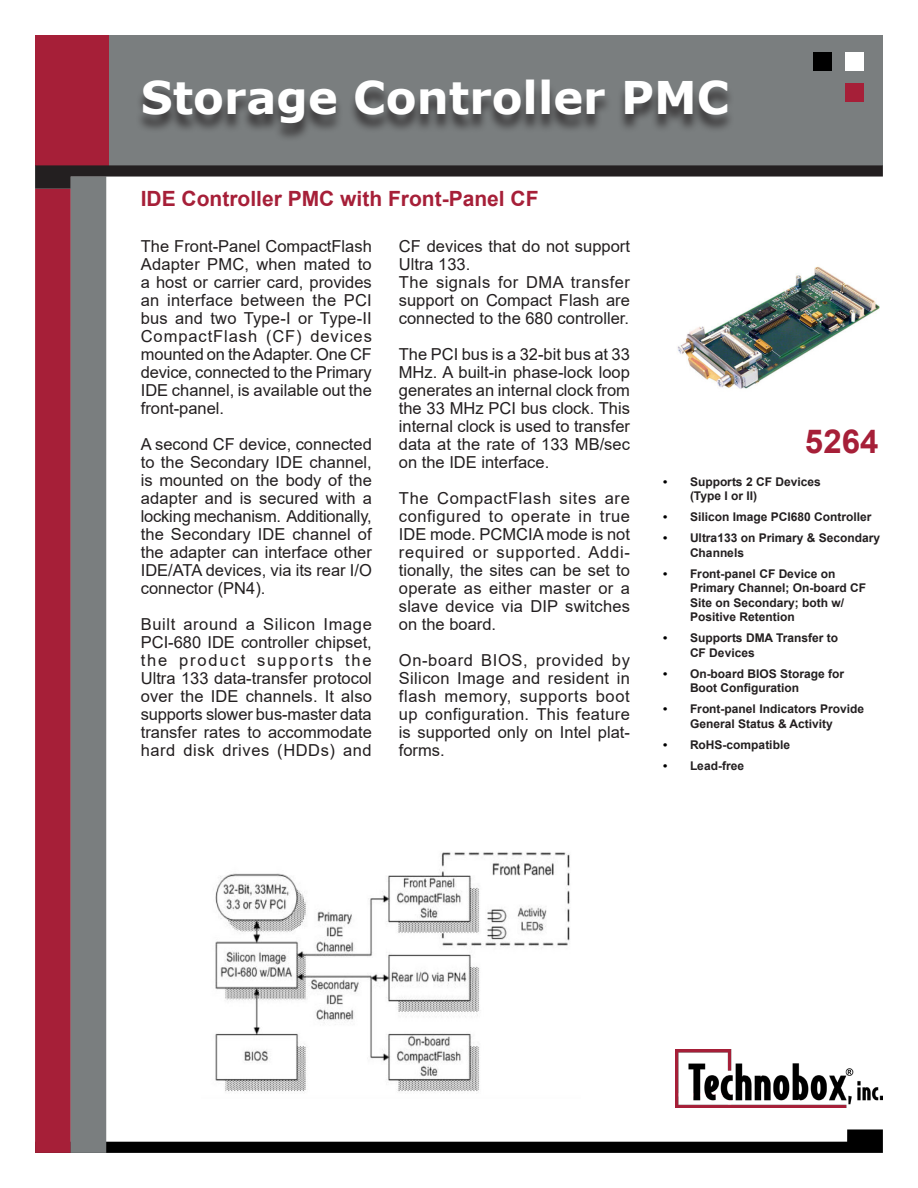
<style>
.page{position:relative;width:918px;height:1188px;background:#fff}
.page>*{position:absolute;margin:0;border:0;box-sizing:border-box;transform-origin:0 0}
.t1{font:700 45px "Verdana";color:#fff}
.Body{font:700 33px "Arial";color:#a61f38}
.Body-2{font:700 21px "Arial";color:#a61f38}
.Datasheet_Body{font:16.5px/18px "Arial";color:#231f20;text-align:justify}
.Datasheet_Bullet_Sty{font:700 12px/14.4px "Arial";color:#231f20}
.s1{color:#000001}
</style>
<div class="page">
<div style="left:109px;top:35px;width:774px;height:130px;background:#7a7e7f"></div>
<div style="left:35px;top:35px;width:74px;height:130px;background:#a61f38"></div>
<svg style="left:106px;top:1129px;width:777px;height:24px"></svg>
<div style="left:35px;top:189px;width:36px;height:964px;background:#a61f38"></div>
<div style="left:71px;top:177px;width:35px;height:976px;background:#7a7e7f"></div>
<div style="left:845px;top:52px;width:18px;height:18px;background:#fff"></div>
<div style="left:845px;top:84px;width:18px;height:18px;background:#a61f38"></div>
<div style="left:813px;top:52px;width:19px;height:18px;background:#000"></div>
<img style="left:675px;top:1049px;width:208px;height:58px">
<svg style="left:35px;top:165px;width:848px;height:24px"></svg>
<img style="left:677px;top:266px;width:203px;height:123px">
<div style="left:135px;top:83px;width:600px;height:59px;background:#231f20;opacity:.75"></div>
<img style="left:215px;top:852px;width:355px;height:240px">
<p class="t1" style="left:141px;top:66px;width:590px">Storage Controller PMC</p>
<p class="Body-2" style="left:141px;top:184px;width:399px">IDE Controller PMC with Front-Panel CF</p>
<p class="Datasheet_Body" style="left:141px;top:237px;width:233px">The Front-Panel CompactFlash Adapter PMC, when mated to a host or carrier card, provides an interface between the PCI bus and two Type-I or Type-II CompactFlash (CF) devices mounted on the Adapter. One CF device, connected to the Primary IDE channel, is available out the front-panel.</p>
<p class="Datasheet_Body" style="left:141px;top:435px;width:233px">A second CF device, connected to the Secondary IDE channel, is mounted on the body of the adapter and is secured with a locking mechanism. Additionally, the Secondary IDE channel of the adapter can interface other IDE/ATA devices, via its rear I/O connector (PN4).</p>
<p class="Datasheet_Body" style="left:141px;top:615px;width:233px">Built around a Silicon Image PCI-680 IDE controller chipset, the product supports the Ultra 133 data-transfer protocol over the IDE channels. It also supports slower bus-master data transfer rates to accommodate hard disk drives (HDDs) and</p>
<p class="Datasheet_Body" style="left:399px;top:237px;width:233px">CF devices that do not support<br>Ultra 133.</p>
<p class="Datasheet_Body" style="left:399px;top:273px;width:233px">The signals for DMA transfer support on Compact Flash are connected to the 680 controller.</p>
<p class="Datasheet_Body" style="left:399px;top:345px;width:233px">The PCI bus is a 32-bit bus at 33<br>MHz. A built-in phase-lock loop generates an internal clock from the 33 MHz PCI bus clock. This internal clock is used to transfer data at the rate of 133 MB/sec on the IDE interface.</p>
<p class="Datasheet_Body" style="left:399px;top:489px;width:233px">The CompactFlash sites are configured to operate in true IDE mode. PCMCIA mode is not required or supported. Addi&shy;tionally, the sites can be set to operate as either master or a slave device via DIP switches on the board.</p>
<p class="Datasheet_Body" style="left:399px;top:651px;width:233px">On-board BIOS, provided by Silicon Image and resident in flash memory, supports boot up configuration. This feature is supported only on Intel plat&shy;forms.</p>
<p class="Body" style="left:805px;top:418px;width:75px">5264</p>
<p class="Datasheet_Bullet_Sty" style="left:690px;top:474px;width:132px;text-indent:-27px"><span class="s1">•</span> Supports 2 CF Devices (Type I or II)</p>
<p class="Datasheet_Bullet_Sty" style="left:663px;top:510px;width:210px"><span class="s1">•</span> Silicon Image PCI680 Controller</p>
<p class="Datasheet_Bullet_Sty" style="left:690px;top:531px;width:192px;text-indent:-27px"><span class="s1">•</span> Ultra133 on Primary &amp; Secondary<br>Channels</p>
<p class="Datasheet_Bullet_Sty" style="left:690px;top:567px;width:178px;text-indent:-27px"><span class="s1">•</span> Front-panel CF Device on<br>Primary Channel; On-board CF<br>Site on Secondary; both w/<br>Positive Retention</p>
<p class="Datasheet_Bullet_Sty" style="left:690px;top:631px;width:150px;text-indent:-27px"><span class="s1">•</span> Supports DMA Transfer to<br>CF Devices</p>
<p class="Datasheet_Bullet_Sty" style="left:690px;top:667px;width:156px;text-indent:-27px"><span class="s1">•</span> On-board BIOS Storage for<br>Boot Configuration</p>
<p class="Datasheet_Bullet_Sty" style="left:663px;top:702px;width:203px;text-align:center"><span class="s1">•</span> Front-panel Indicators Provide<br>General Status &amp; Activity</p>
<p class="Datasheet_Bullet_Sty" style="left:663px;top:738px;width:129px"><span class="s1">•</span> RoHS-compatible</p>
<p class="Datasheet_Bullet_Sty" style="left:663px;top:759px;width:83px"><span class="s1">•</span> Lead-free</p>
</div>
